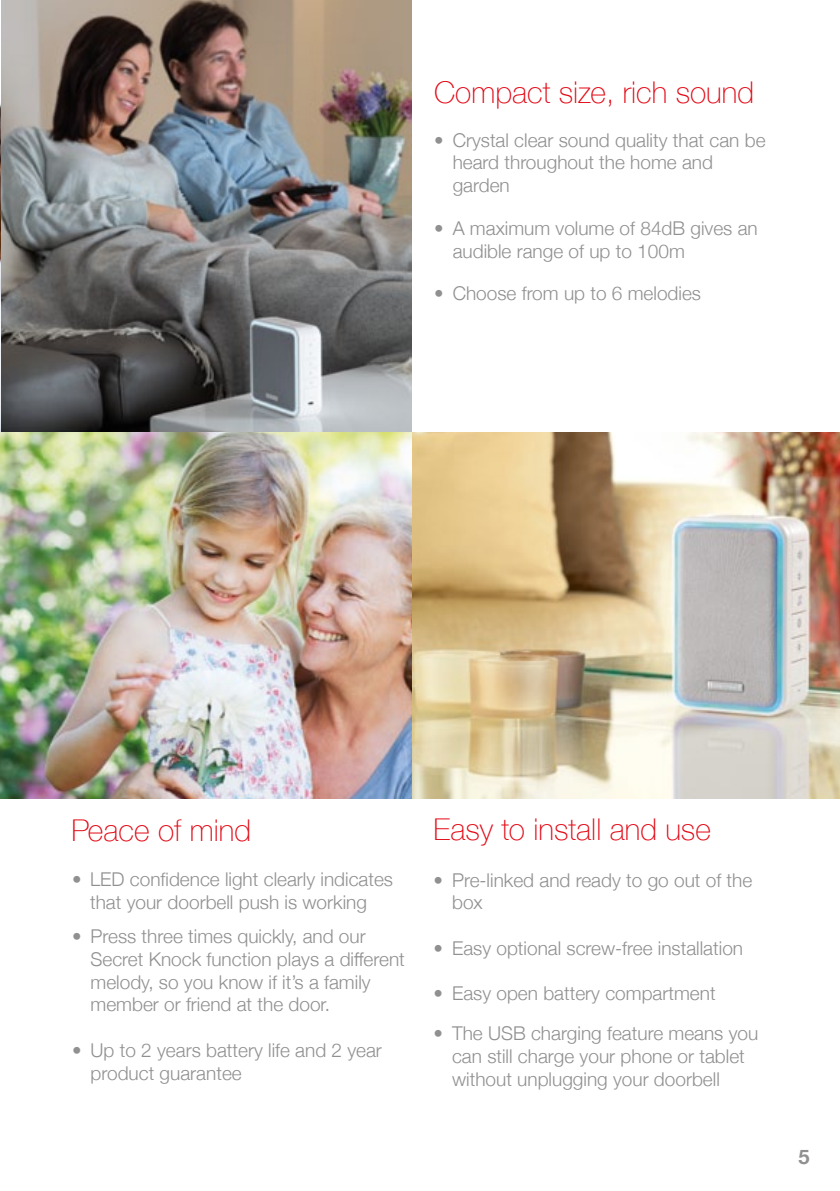
<style>
.page{position:relative;width:840px;height:1191px;background:#fff}
.page>*{position:absolute;margin:0;border:0;box-sizing:border-box;transform-origin:0 0}
.t1{font:100 30px "Helvetica Neue";color:#e30613}
.t2{font:700 20px "Helvetica Neue";color:#909090}
.t3{font:300 19px/22.8px "Helvetica Neue";color:#909090}
</style>
<div class="page">
<img style="left:411px;top:432px;width:428px;height:366px">
<img style="left:0;top:0;width:411px;height:798px">
<h1 class="t1" style="left:434px;top:70px;width:321px">Compact size, rich sound</h1>
<p class="t3" style="left:452px;top:127px;width:314px;text-indent:-18px">• Crystal clear sound quality that can be heard throughout the home and garden</p>
<p class="t3" style="left:452px;top:216px;width:306px;text-indent:-18px">• A maximum volume of 84dB gives an audible range of up to 100m</p>
<p class="t3" style="left:434px;top:281px;width:268px">• Choose from up to 6 melodies</p>
<h1 class="t1" style="left:71px;top:807px;width:181px">Peace of mind</h1>
<h1 class="t1" style="left:433px;top:806px;width:279px">Easy to install and use</h1>
<p class="t3" style="left:72px;top:867px;width:322px;text-align:center">• LED confidence light clearly indicates that your doorbell push is working</p>
<p class="t3" style="left:90px;top:923px;width:315px;text-indent:-18px">• Press three times quickly, and our Secret Knock function plays a different melody, so you know if it’s a family member or friend at the door.</p>
<p class="t3" style="left:90px;top:1037px;width:293px;text-indent:-18px">• Up to 2 years battery life and 2 year product guarantee</p>
<p class="t3" style="left:452px;top:867px;width:301px;text-indent:-18px">• Pre-linked and ready to go out of the box</p>
<p class="t3" style="left:433px;top:935px;width:311px">• Easy optional screw-free installation</p>
<p class="t3" style="left:433px;top:981px;width:283px">• Easy open battery compartment</p>
<p class="t3" style="left:452px;top:1021px;width:307px;text-indent:-18px">• The USB charging feature means you can still charge your phone or tablet without unplugging your doorbell</p>
<p class="t2" style="left:798px;top:1141px;width:13px">5</p>
</div>
